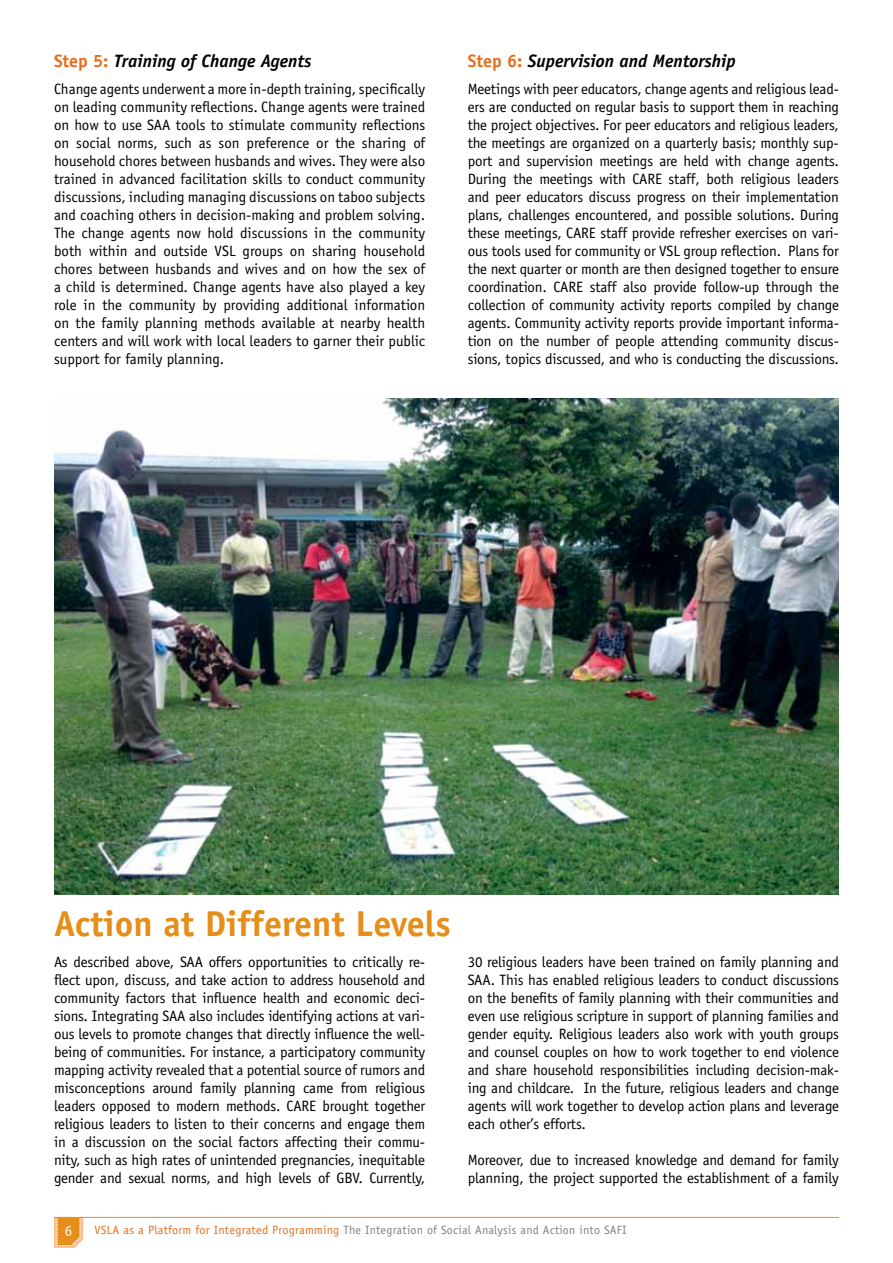
<style>
.page{position:relative;width:893px;height:1263px;background:#fff}
.page>*{position:absolute;margin:0;border:0;box-sizing:border-box;transform-origin:0 0}
.t1{font:700 36px "Officina Sans Std";color:#e58e1a}
.t2{font:italic 700 18px "Officina Sans Std";color:#000}
.t3{font:15px/18px "Officina Sans Std";letter-spacing:-.01em;color:#000;text-align:justify}
.t4{font:15px "Officina Sans ITCTT Book";color:#fff}
.t5{font:12px "Officina Sans Std";letter-spacing:.02em;color:#7e8083}
.s1{font-style:normal;color:#e36f1e}
.s2{color:#e36f1e}
</style>
<div class="page">
<svg style="left:54px;top:1218px;width:29px;height:30px"></svg>
<hr style="left:54px;top:1217px;width:785px;height:1px;background:#e58e1a">
<img style="left:54px;top:399px;width:785px;height:495px">
<p class="t2" style="left:54px;top:50px;width:259px"><span class="s1">Step 5:</span> Training of Change Agents</p>
<p class="t3" style="left:54px;top:79px;width:373px">Change agents underwent a more in-depth training, specifically on leading community reflections. Change agents were trained on how to use SAA tools to stimulate community reflections on social norms, such as son preference or the sharing of household chores between husbands and wives. They were also trained in advanced facilitation skills to conduct community discussions, including managing discussions on taboo subjects and coaching others in decision-making and problem solving.<br>The change agents now hold discussions in the community both within and outside VSL groups on sharing household chores between husbands and wives and on how the sex of a child is determined. Change agents have also played a key role in the community by providing additional information on the family planning methods available at nearby health centers and will work with local leaders to garner their public support for family planning.</p>
<p class="t2" style="left:468px;top:50px;width:270px"><span class="s1">Step 6:</span> Supervision and Mentorship</p>
<p class="t3" style="left:468px;top:79px;width:373px">Meetings with peer educators, change agents and religious lead&shy;ers are conducted on regular basis to support them in reaching the project objectives. For peer educators and religious leaders, the meetings are organized on a quarterly basis; monthly sup&shy;port and supervision meetings are held with change agents.<br>During the meetings with CARE staff, both religious leaders and peer educators discuss progress on their implementation plans, challenges encountered, and possible solutions. During these meetings, CARE staff provide refresher exercises on vari&shy;ous tools used for community or VSL group reflection. Plans for the next quarter or month are then designed together to ensure coordination. CARE staff also provide follow-up through the collection of community activity reports compiled by change agents. Community activity reports provide important informa&shy;tion on the number of people attending community discus&shy;sions, topics discussed, and who is conducting the discussions.</p>
<h1 class="t1" style="left:54px;top:901px;width:398px">Action at Different Levels</h1>
<p class="t3" style="left:54px;top:952px;width:373px">As described above, SAA offers opportunities to critically re&shy;flect upon, discuss, and take action to address household and community factors that influence health and economic deci&shy;sions. Integrating SAA also includes identifying actions at vari&shy;ous levels to promote changes that directly influence the well&shy;being of communities. For instance, a participatory community mapping activity revealed that a potential source of rumors and misconceptions around family planning came from religious leaders opposed to modern methods. CARE brought together religious leaders to listen to their concerns and engage them in a discussion on the social factors affecting their commu&shy;nity, such as high rates of unintended pregnancies, inequitable gender and sexual norms, and high levels of GBV. Currently,</p>
<p class="t3" style="left:468px;top:952px;width:373px">30 religious leaders have been trained on family planning and SAA. This has enabled religious leaders to conduct discussions on the benefits of family planning with their communities and even use religious scripture in support of planning families and gender equity. Religious leaders also work with youth groups and counsel couples on how to work together to end violence and share household responsibilities including decision-mak&shy;ing and childcare. In the future, religious leaders and change agents will work together to develop action plans and leverage each other’s efforts.</p>
<p class="t3" style="left:468px;top:1150px;width:373px">Moreover, due to increased knowledge and demand for family planning, the project supported the establishment of a family</p>
<p class="t4" style="left:65px;top:1222px;width:9px">6</p>
<p class="t5" style="left:95px;top:1223px;width:534px"><span class="s2">VSLA as a Platform for Integrated Programming</span> The Integration of Social Analysis and Action into SAFI</p>
</div>
